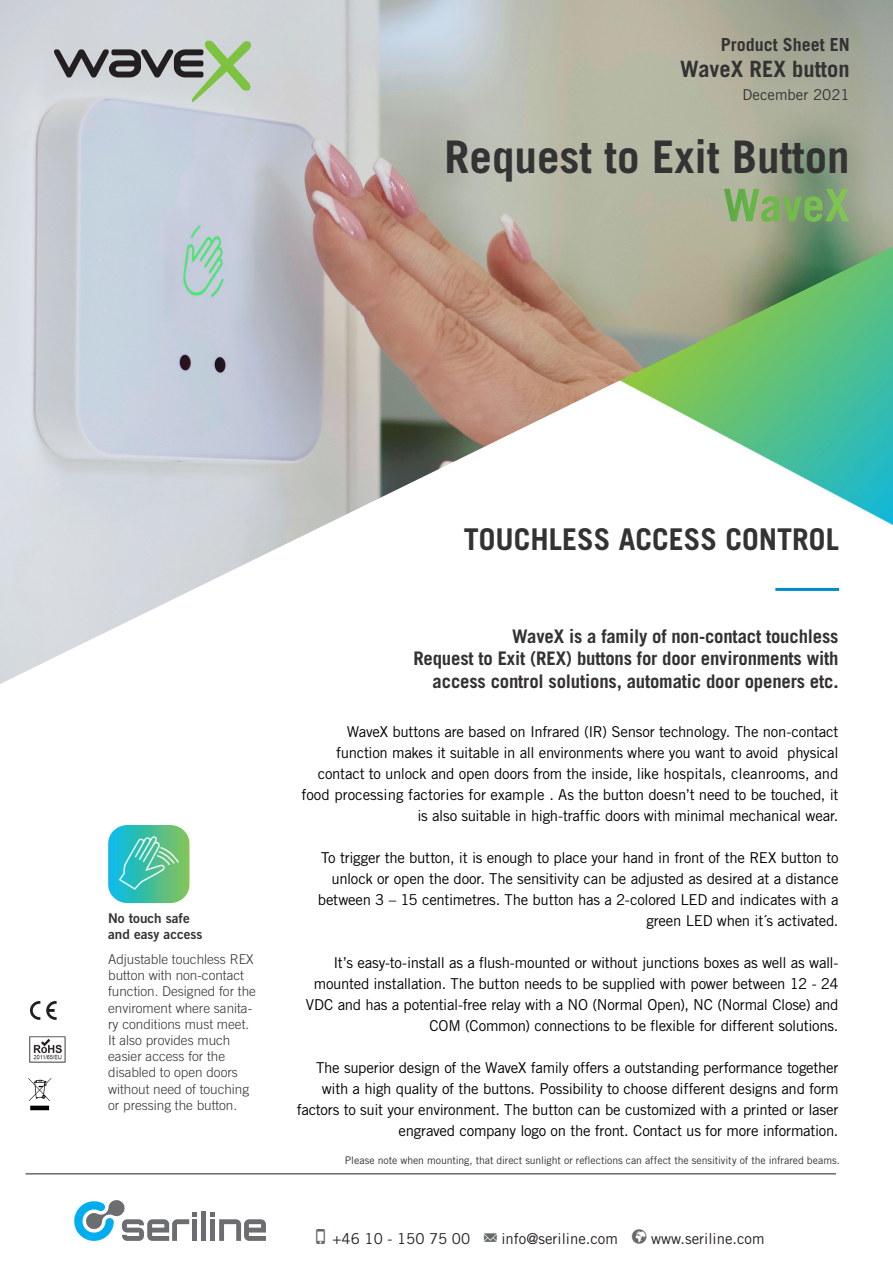
<style>
.page{position:relative;width:893px;height:1263px;background:#fff}
.page>*{position:absolute;margin:0;border:0;box-sizing:border-box;transform-origin:0 0}
.Heading_-_orange{font:700 45px/48px "Trade Gothic LT Std";color:#333;text-align:right}
.Heading_-_orange-2{font:700 30px "Trade Gothic LT Std";color:#333}
.Product_name{font:700 22.5px "Trade Gothic LT Std";color:#333}
.Subheadline{font:700 18.75px/22.5px "Trade Gothic LT Std";letter-spacing:-.01em;color:#343231;text-align:right}
.Document_type{font:700 18px "Trade Gothic LT Std";color:#333}
.Body{font:15px/21px "Trade Gothic LT Std";letter-spacing:-.02em;color:#000;text-align:right}
.t1{font:15px "Trade Gothic LT Std";color:#231f20}
.Document_type-2{font:15px "Trade Gothic LT Std";color:#333}
.SL_-_Tech{font:300 13.5px/16.2px "Trade Gothic LT Std";color:#333}
.SL_-_Tech-2{font:13.5px/16.2px "Trade Gothic LT Std Bd 2";color:#333}
.Body-2{font:10.5px "Trade Gothic LT Std";letter-spacing:-.005em;color:#343231}
.s1{color:#fff}
</style>
<div class="page">
<img style="left:0;top:0;width:893px;height:684px">
<svg style="left:30px;top:1001px;width:10px;height:19px"></svg>
<svg style="left:46px;top:1001px;width:11px;height:19px"></svg>
<img style="left:30px;top:1036px;width:36px;height:26px">
<svg style="left:28px;top:1078px;width:23px;height:32px"></svg>
<svg style="left:210px;top:1212px;width:56px;height:29px"></svg>
<div style="left:210px;top:1219px;width:5px;height:22px;background:#6c6d70"></div>
<div style="left:201px;top:1212px;width:5px;height:29px;background:#6c6d70"></div>
<svg style="left:74px;top:1200px;width:123px;height:41px"></svg>
<hr style="left:26px;top:1173px;width:810px;height:1px;background:#231f20">
<svg style="left:108px;top:825px;width:81px;height:78px;background:#57c5a9"></svg>
<svg style="left:54px;top:41px;width:197px;height:61px;background:#abb3ab"></svg>
<hr style="left:775px;top:588px;width:64px;height:3px;background:#008bc7">
<img style="left:157px;top:224px;width:6px;height:76px">
<img style="left:157px;top:207px;width:6px;height:17px">
<img style="left:157px;top:300px;width:6px;height:15px">
<img style="left:163px;top:207px;width:92px;height:115px">
<p class="Document_type" style="left:721px;top:33px;width:131px">Product Sheet EN</p>
<p class="Product_name" style="left:680px;top:55px;width:171px">WaveX REX button</p>
<p class="Document_type-2" style="left:743px;top:86px;width:109px">December 2021</p>
<p class="Heading_-_orange" style="left:445px;top:133px;width:407px">Request to Exit Button<br><span class="s1">WaveX</span></p>
<p class="SL_-_Tech-2" style="left:108px;top:910px;width:96px">No touch safe and easy access</p>
<p class="SL_-_Tech" style="left:108px;top:951px;width:149px">Adjustable touchless REX button with non-contact function. Designed for the enviroment where sanita&shy;ry conditions must meet.<br>It also provides much easier access for the disabled to open doors without need of touching or pressing the button.</p>
<p class="Heading_-_orange-2" style="left:464px;top:520px;width:377px">TOUCHLESS ACCESS CONTROL</p>
<p class="Subheadline" style="left:413px;top:624px;width:427px">WaveX is a family of non-contact touchless<br>Request to Exit (REX) buttons for door environments with access control solutions, automatic door openers etc.</p>
<p class="Body" style="left:301px;top:721px;width:539px">WaveX buttons are based on Infrared (IR) Sensor technology. The non-contact function makes it suitable in all environments where you want to avoid physical contact to unlock and open doors from the inside, like hospitals, cleanrooms, and food processing factories for example . As the button doesn’t need to be touched, it is also suitable in high-traffic doors with minimal mechanical wear.</p>
<p class="Body" style="left:318px;top:847px;width:522px">To trigger the button, it is enough to place your hand in front of the REX button to unlock or open the door. The sensitivity can be adjusted as desired at a distance between 3 – 15 centimetres. The button has a 2-colored LED and indicates with a green LED when it´s activated.</p>
<p class="Body" style="left:306px;top:952px;width:534px">It’s easy-to-install as a flush-mounted or without junctions boxes as well as wall&shy;mounted installation. The button needs to be supplied with power between 12 - 24<br>VDC and has a potential-free relay with a NO (Normal Open), NC (Normal Close) and COM (Common) connections to be flexible for different solutions.</p>
<p class="Body" style="left:297px;top:1057px;width:543px">The superior design of the WaveX family offers a outstanding performance together with a high quality of the buttons. Possibility to choose different designs and form factors to suit your environment. The button can be customized with a printed or laser engraved company logo on the front. Contact us for more information.</p>
<p class="Body-2" style="left:345px;top:1154px;width:497px">Please note when mounting, that direct sunlight or reflections can affect the sensitivity of the infrared beams.</p>
<p class="t1" style="left:333px;top:1230px;width:139px">+46 10 - 150 75 00</p>
<p class="t1" style="left:501px;top:1230px;width:118px">info@seriline.com</p>
<p class="t1" style="left:651px;top:1230px;width:115px">www.seriline.com</p>
</div>
